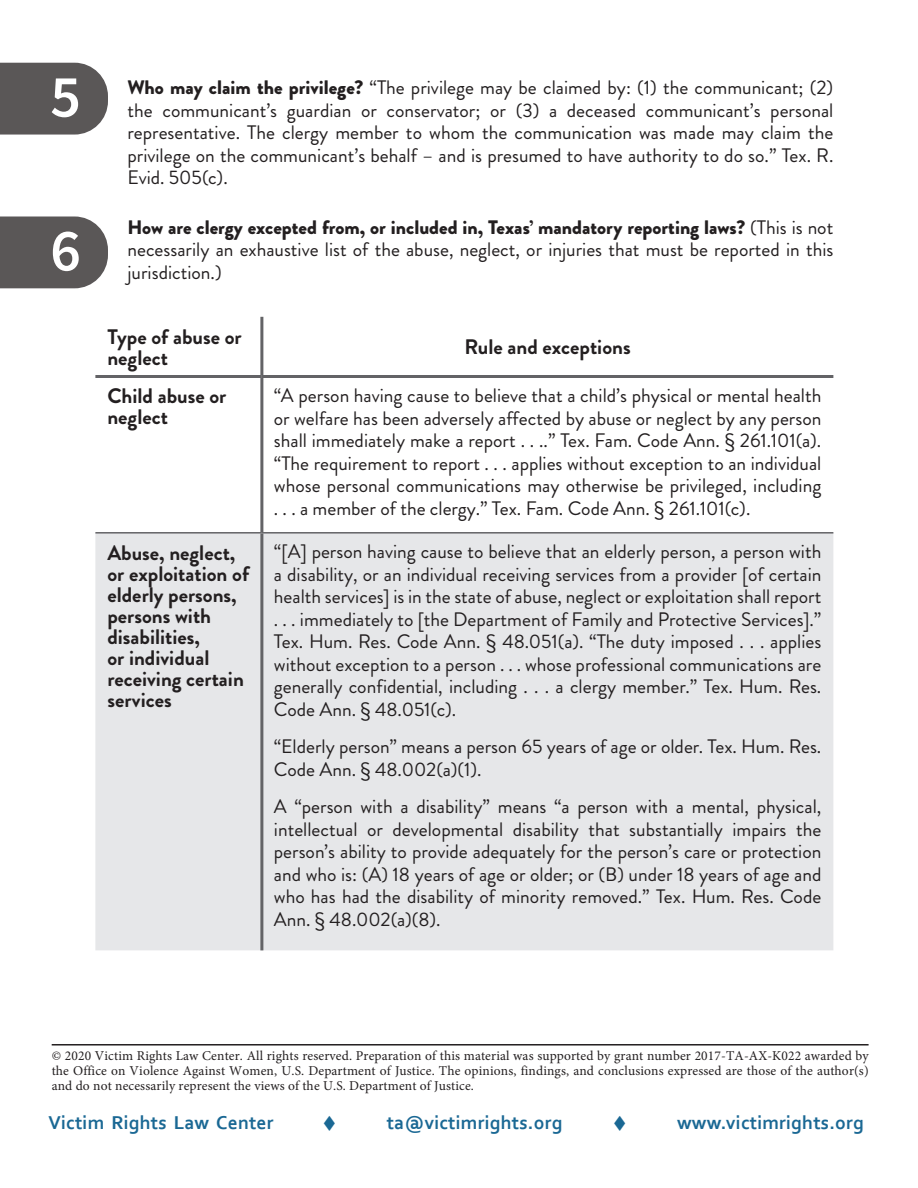
<style>
.page{position:relative;width:918px;height:1188px;background:#fff}
.page>*{position:absolute;margin:0;border:0;box-sizing:border-box;transform-origin:0 0}
.t1{font:600 60px "Source Sans Pro";color:#fff}
.Table_Subtitle_Left{font:700 21px/21px "Brandon Grotesque";color:#231f20}
.Table_Subtitle{font:700 21px "Brandon Grotesque";color:#231f20}
.Table_Paragraph_Text{font:19.5px/22.5px "Brandon Grotesque";color:#231f20;text-align:justify}
.Answer{font:19.5px/22.5px "Brandon Grotesque";color:#231f20;text-align:justify}
.VRLC_Footer{font:700 19.5px "Corbel";letter-spacing:.01em;color:#1a6894}
.VRLC_Footer-2{font:19.5px "Cambria";color:#1a6894}
.Copyright{font:13.5px/15px "Minion Pro";letter-spacing:.01em;color:#231f20;text-align:justify}
.s1{font-weight:900}
</style>
<div class="page">
<hr style="left:52px;top:1044px;width:817px;height:2px;background:#231f20">
<svg style="left:0;top:63px;width:108px;height:72px;background:#656262"></svg>
<div style="left:95px;top:534px;width:738px;height:416px;background:#e6e7e9"></div>
<hr style="left:260px;top:317px;width:3px;height:58px;background:#636366">
<hr style="left:95px;top:375px;width:167px;height:3px;background:#636366">
<hr style="left:262px;top:375px;width:571px;height:3px;background:#636366">
<hr style="left:260px;top:378px;width:3px;height:154px;background:#636366">
<hr style="left:260px;top:534px;width:3px;height:416px;background:#636366">
<hr style="left:95px;top:532px;width:167px;height:2px;background:#636366">
<hr style="left:262px;top:532px;width:571px;height:2px;background:#636366">
<svg style="left:0;top:216px;width:108px;height:72px;background:#656262"></svg>
<p class="t1" style="left:50px;top:57px;width:32px">5</p>
<p class="Answer" style="left:128px;top:77px;width:707px"><span class="s1">Who may claim the privilege?</span> “The privilege may be claimed by: (1) the communicant; (2) the communicant’s guardian or conservator; or (3) a deceased communicant’s personal representative. The clergy member to whom the communication was made may claim the privilege on the communicant’s behalf – and is presumed to have authority to do so.” Tex. R.<br>Evid. 505(c).</p>
<p class="Answer" style="left:128px;top:216px;width:707px"><span class="s1">How are clergy excepted from, or included in, Texas’ mandatory reporting laws?</span> (This is not necessarily an exhaustive list of the abuse, neglect, or injuries that must be reported in this jurisdiction.)</p>
<p class="t1" style="left:50px;top:211px;width:32px">6</p>
<p class="Table_Subtitle_Left" style="left:107px;top:326px;width:136px">Type of abuse or neglect</p>
<p class="Table_Subtitle" style="left:465px;top:332px;width:168px">Rule and exceptions</p>
<p class="Table_Subtitle_Left" style="left:107px;top:386px;width:120px">Child abuse or neglect</p>
<p class="Table_Paragraph_Text" style="left:274px;top:384px;width:549px">“A person having cause to believe that a child’s physical or mental health or welfare has been adversely affected by abuse or neglect by any person shall immediately make a report . . ..” Tex. Fam. Code Ann. § 261.101(a). “The requirement to report . . . applies without exception to an individual whose personal communications may otherwise be privileged, including . . . a member of the clergy.” Tex. Fam. Code Ann. § 261.101(c).</p>
<p class="Table_Subtitle_Left" style="left:107px;top:542px;width:143px">Abuse, neglect, or exploitation of elderly persons, persons with disabilities,<br>or individual receiving certain services</p>
<p class="Table_Paragraph_Text" style="left:274px;top:541px;width:549px">“[A] person having cause to believe that an elderly person, a person with a disability, or an individual receiving services from a provider [of certain health services] is in the state of abuse, neglect or exploitation shall report . . . immediately to [the Department of Family and Protective Services].” Tex. Hum. Res. Code Ann. § 48.051(a). “The duty imposed . . . applies without exception to a person . . . whose professional communications are generally confidential, including . . . a clergy member.” Tex. Hum. Res.<br>Code Ann. § 48.051(c).</p>
<p class="Table_Paragraph_Text" style="left:274px;top:736px;width:549px">“Elderly person” means a person 65 years of age or older. Tex. Hum. Res.<br>Code Ann. § 48.002(a)(1).</p>
<p class="Table_Paragraph_Text" style="left:274px;top:796px;width:549px">A “person with a disability” means “a person with a mental, physical, intellectual or developmental disability that substantially impairs the person’s ability to provide adequately for the person’s care or protection and who is: (A) 18 years of age or older; or (B) under 18 years of age and who has had the disability of minority removed.” Tex. Hum. Res. Code Ann. § 48.002(a)(8).</p>
<p class="Copyright" style="left:52px;top:1049px;width:819px">© 2020 Victim Rights Law Center. All rights reserved. Preparation of this material was supported by grant number 2017-TA-AX-K022 awarded by the Office on Violence Against Women, U.S. Department of Justice. The opinions, findings, and conclusions expressed are those of the author(s) and do not necessarily represent the views of the U.S. Department of Justice.</p>
<p class="VRLC_Footer" style="left:49px;top:1111px;width:227px">Victim Rights Law Center</p>
<p class="VRLC_Footer-2" style="left:323px;top:1111px;width:15px">♦</p>
<p class="VRLC_Footer" style="left:387px;top:1111px;width:177px">ta@victimrights.org</p>
<p class="VRLC_Footer-2" style="left:613px;top:1111px;width:15px">♦</p>
<p class="VRLC_Footer" style="left:677px;top:1111px;width:188px">www.victimrights.org</p>
</div>
